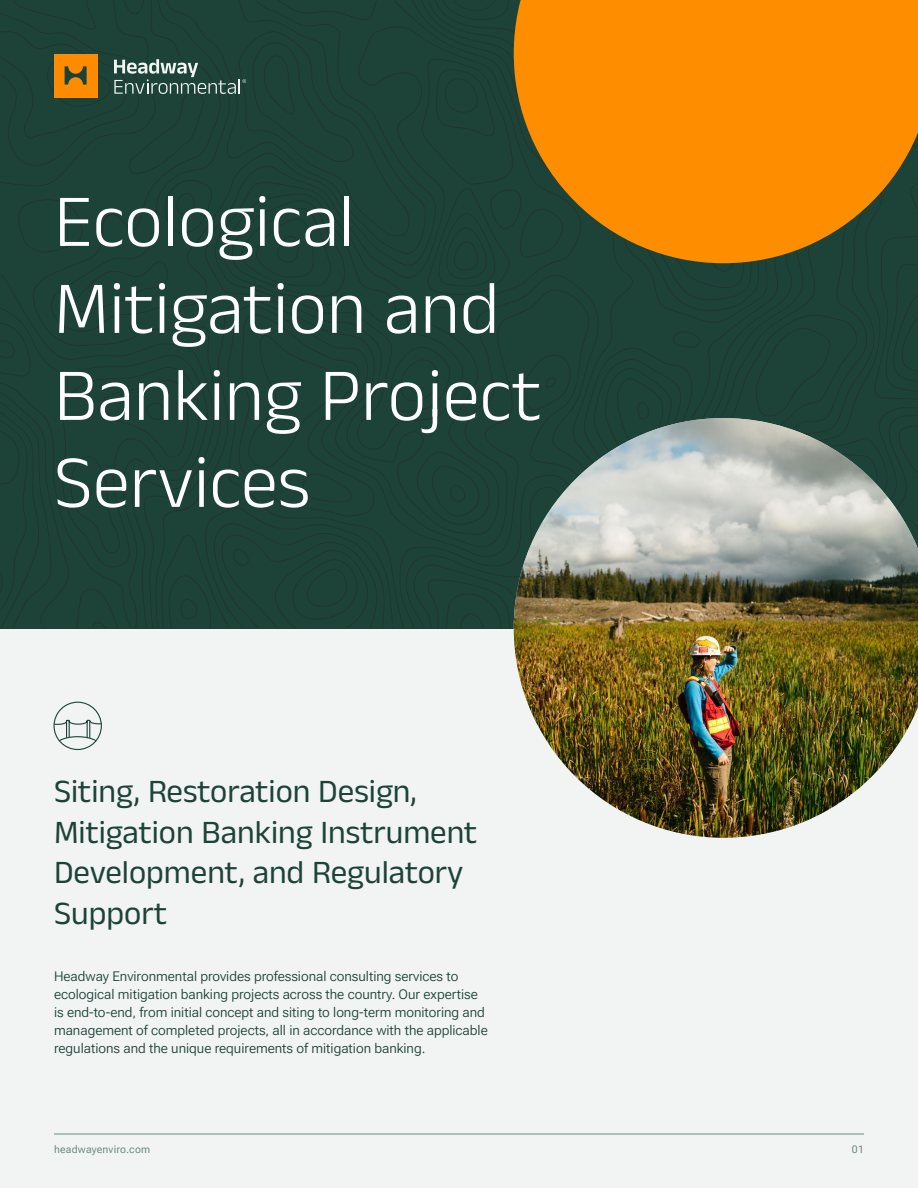
<style>
.page{position:relative;width:918px;height:1188px;background:#fff}
.page>*{position:absolute;margin:0;border:0;box-sizing:border-box;transform-origin:0 0}
.t1{font:300 75px/87px "Anek Malayalam";color:#fff}
.t2{font:33px/40.5px "Anek Malayalam";color:#1d4339}
.t3{font:13.5px/18px "Roboto Flex";color:#1d4339}
.t4{font:10.5px "Roboto Flex";letter-spacing:.02em;color:#688d81}
</style>
<div class="page">
<div style="left:0;top:437px;width:918px;height:751px;background:#f1f4f3"></div>
<div style="left:0;top:0;width:918px;height:629px;background:#1d4339"></div>
<img style="left:514px;top:418px;width:404px;height:420px">
<svg style="left:514px;top:0;width:404px;height:263px;fill:#ff8d00"></svg>
<svg style="left:114px;top:59px;width:132px;height:35px"></svg>
<div style="left:54px;top:54px;width:43px;height:43px;background:#ff8c00"></div>
<svg style="left:65px;top:66px;width:22px;height:19px"></svg>
<hr style="left:54px;top:1134px;width:810px;height:1px;background:#688d81">
<svg style="left:53px;top:701px;width:49px;height:49px"></svg>
<h1 class="t1" style="left:54px;top:182px;width:489px">Ecological<br>Mitigation and<br>Banking Project<br>Services</h1>
<h2 class="t2" style="left:54px;top:773px;width:425px">Siting, Restoration Design,<br>Mitigation Banking Instrument<br>Development, and Regulatory<br>Support</h2>
<p class="t3" style="left:54px;top:965px;width:435px">Headway Environmental provides professional consulting services to ecological mitigation banking projects across the country. Our expertise is end-to-end, from initial concept and siting to long-term monitoring and management of completed projects, all in accordance with the applicable regulations and the unique requirements of mitigation banking.</p>
<p class="t4" style="left:54px;top:1141px;width:98px">headwayenviro.com</p>
<p class="t4" style="left:852px;top:1141px;width:14px">01</p>
</div>
